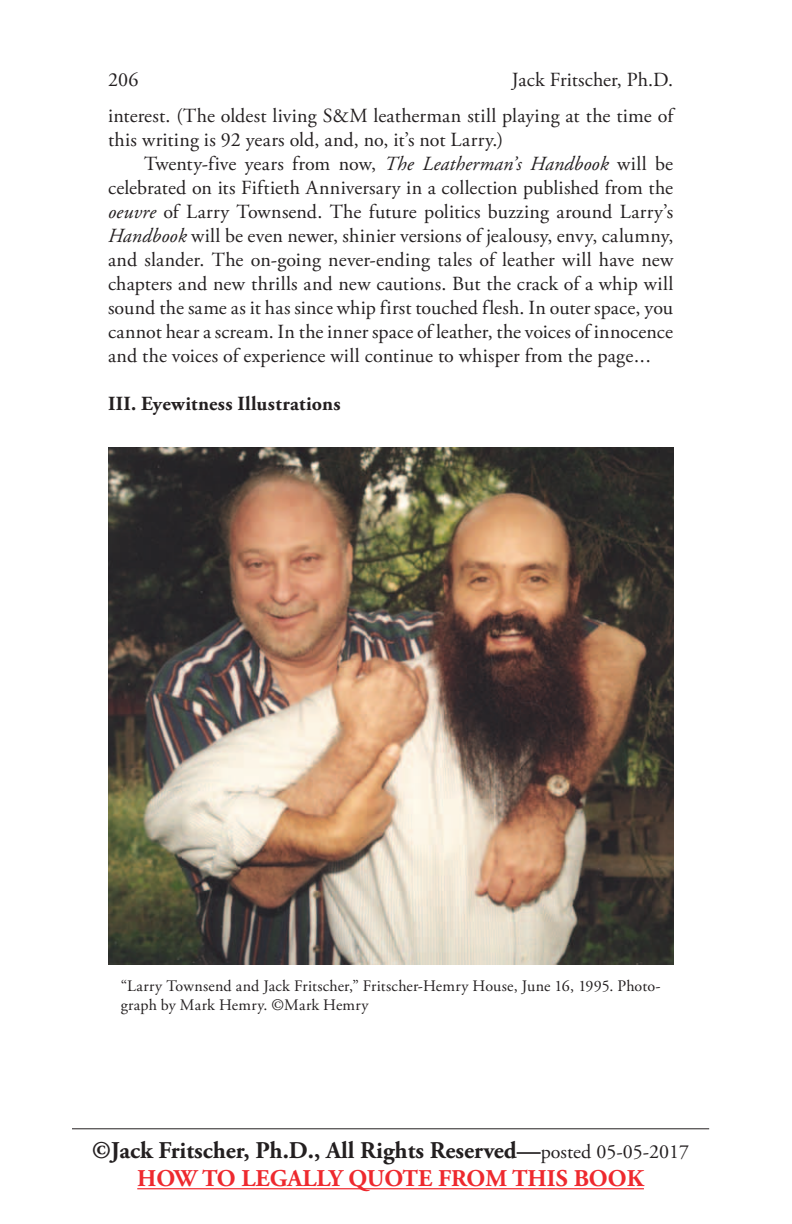
<style>
.page{position:relative;width:792px;height:1224px;background:#fff}
.page>*{position:absolute;margin:0;border:0;box-sizing:border-box;transform-origin:0 0}
.t1{font:700 24px/28.8px "Adobe Garamond Pro";color:#231f20;text-align:center}
.t2{font:20px/24px "Adobe Garamond Pro";letter-spacing:.01em;color:#231f20}
.t3{font:700 20px "Adobe Garamond Pro";letter-spacing:.02em;color:#231f20}
.t4{font:16px/19.2px "Adobe Garamond Pro";letter-spacing:.01em;color:#231f20}
.s1{font-style:italic}
.s2{font-weight:400;font-size:20px}
.s3{color:#ee292e}
</style>
<div class="page">
<hr style="left:137px;top:1188px;width:507px;height:1px;background:#ee292e">
<hr style="left:72px;top:1128px;width:637px;height:1px;background:#231f20">
<img style="left:108px;top:448px;width:565px;height:517px">
<p class="t2" style="left:108px;top:69px;width:32px">206</p>
<p class="t2" style="left:512px;top:69px;width:163px">Jack Fritscher, Ph.D.</p>
<p class="t2" style="left:108px;top:105px;width:567px">interest. (The oldest living S&amp;M leatherman still playing at the time of this writing is 92 years old, and, no, it’s not Larry.)</p>
<p class="t2" style="left:108px;top:153px;width:567px;text-align:justify;text-indent:36px">Twenty-five years from now, <span class="s1">The Leatherman’s Handbook</span> will be celebrated on its Fiftieth Anniversary in a collection published from the <span class="s1">oeuvre</span> of Larry Townsend. The future politics buzzing around Larry’s <span class="s1">Handbook</span> will be even newer, shinier versions of jealousy, envy, calumny, and slander. The on-going never-ending tales of leather will have new chapters and new thrills and new cautions. But the crack of a whip will sound the same as it has since whip first touched flesh. In outer space, you cannot hear a scream. In the inner space of leather, the voices of innocence and the voices of experience will continue to whisper from the page . . .</p>
<p class="t3" style="left:108px;top:393px;width:234px">III. Eyewitness Illustrations</p>
<p class="t4" style="left:121px;top:977px;width:541px">“Larry Townsend and Jack Fritscher,” Fritscher-Hemry House, June 16, 1995. Photo&shy;graph by Mark Hemry. ©Mark Hemry</p>
<p class="t1" style="left:92px;top:1136px;width:599px">©Jack Fritscher, Ph.D., All Rights Reserved—<span class="s2">posted 05-05-2017<br></span><span class="s3">HOW TO LEGALLY QUOTE FROM THIS BOOK</span></p>
</div>
